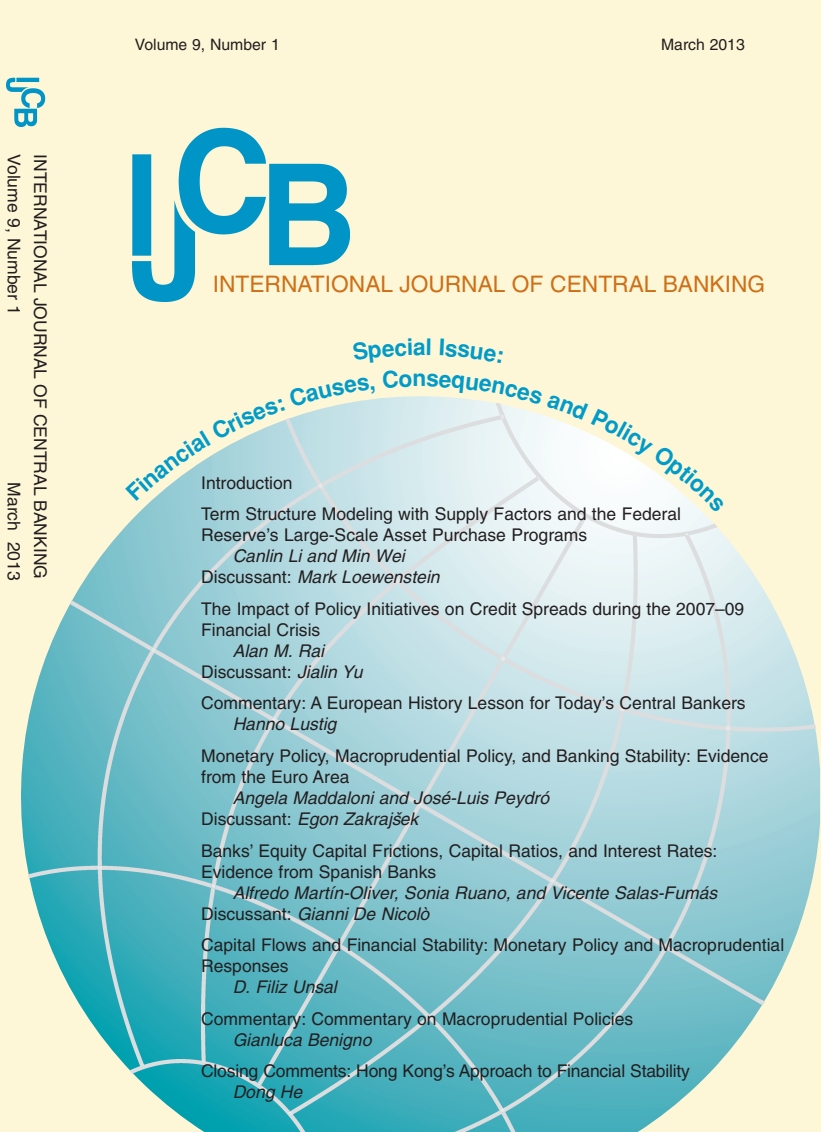
<style>
.page{position:relative;width:821px;height:1132px;background:#fff}
.page>*{position:absolute;margin:0;border:0;box-sizing:border-box;transform-origin:0 0}
.t1{font:22.75px "Helvetica";color:#ce7018}
.t2{font:700 22.75px "Helvetica";color:#009bc8}
.t3{font:17.5px/21px "Helvetica";color:#231f20}
.t4{font:italic 17.5px "Helvetica";color:#231f20}
.t5{font:15.75px "Helvetica";color:#231f20}
.s1{font-style:normal}
.s2{font-style:italic}
</style>
<div class="page">
<div style="left:0;top:0;width:73px;height:1131px;background:#fef7d7"></div>
<div style="left:62px;top:0;width:758px;height:1131px;background:#fef7d7"></div>
<img style="left:132px;top:127px;width:217px;height:174px">
<img style="left:28px;top:403px;width:787px;height:728px">
<svg style="left:417px;top:801px;width:5px;height:5px"></svg>
<svg style="left:500px;top:656px;width:5px;height:5px"></svg>
<svg style="left:336px;top:942px;width:5px;height:5px"></svg>
<svg style="left:257px;top:1082px;width:4px;height:4px"></svg>
<svg style="left:662px;top:943px;width:6px;height:6px"></svg>
<svg style="left:725px;top:726px;width:4px;height:4px"></svg>
<svg style="left:499px;top:1107px;width:5px;height:6px"></svg>
<svg style="left:549px;top:878px;width:6px;height:5px"></svg>
<svg style="left:619px;top:706px;width:5px;height:5px"></svg>
<svg style="left:426px;top:1014px;width:6px;height:5px"></svg>
<svg style="left:288px;top:1110px;width:4px;height:5px"></svg>
<svg style="left:271px;top:717px;width:5px;height:5px"></svg>
<svg style="left:394px;top:578px;width:6px;height:5px"></svg>
<svg style="left:211px;top:883px;width:5px;height:5px"></svg>
<svg style="left:151px;top:647px;width:5px;height:5px"></svg>
<svg style="left:98px;top:865px;width:4px;height:4px"></svg>
<svg style="left:810px;top:724px;width:4px;height:4px"></svg>
<svg style="left:758px;top:999px;width:5px;height:5px"></svg>
<img style="left:6px;top:77px;width:39px;height:49px">
<svg style="left:125px;top:399px;width:250px;height:102px"></svg>
<svg style="left:426px;top:396px;width:298px;height:140px"></svg>
<p class="t3" style="left:23px;top:154px;width:162px;rotate:90deg">Volume 9, Number 1</p>
<p class="t3" style="left:23px;top:482px;width:100px;rotate:90deg">March 2013</p>
<p class="t3" style="left:49px;top:154px;width:426px;rotate:90deg">INTERNATIONAL JOURNAL OF CENTRAL BANKING</p>
<p class="t5" style="left:135px;top:39px;width:146px">Volume 9, Number 1</p>
<p class="t5" style="left:660px;top:39px;width:85px">March 2013</p>
<p class="t1" style="left:212px;top:275px;width:553px">INTERNATIONAL JOURNAL OF CENTRAL BANKING</p>
<p class="t2" style="left:413px;top:338px;width:14px">a</p>
<p class="t2" style="left:412px;top:370px;width:15px">n</p>
<p class="t3" style="left:201px;top:468px;width:481px;line-height:31.5px">Introduction<br>Term Structure Modeling with Supply Factors and the Federal</p>
<p class="t3" style="left:201px;top:526px;width:387px">Reserve’s Large-Scale Asset Purchase Programs</p>
<p class="t4" style="left:232px;top:550px;width:177px">Canlin Li and Min Wei</p>
<p class="t4" style="left:201px;top:571px;width:243px"><span class="s1">D i s c u s s a n t :</span> Mark Loewenstein</p>
<p class="t3" style="left:201px;top:600px;width:544px">The Impact of Policy Initiatives on Credit Spreads during the 2007–09</p>
<p class="t3" style="left:201px;top:621px;width:121px">Financial Crisis</p>
<p class="t4" style="left:232px;top:644px;width:96px">Alan M. Rai</p>
<p class="t3" style="left:201px;top:663px;width:166px">Discussant: <span class="s2">Jialin Yu</span></p>
<p class="t3" style="left:232px;top:694px;width:514px;text-indent:-32px">Commentary: A European History Lesson for Today’s Central Bankers<br><span class="s2">Hanno Lustig</span></p>
<p class="t3" style="left:201px;top:747px;width:568px">Monetary Policy, Macroprudential Policy, and Banking Stability: Evidence</p>
<p class="t3" style="left:201px;top:768px;width:150px">from the Euro Area</p>
<p class="t4" style="left:232px;top:791px;width:321px">Angela Maddaloni and José-Luis Peydró</p>
<p class="t4" style="left:201px;top:812px;width:219px"><span class="s1">Discussant:</span> Egon Zakrajsˇek</p>
<p class="t3" style="left:201px;top:841px;width:517px">Banks’ Equity Capital Frictions, Capital Ratios, and Interest Rates:</p>
<p class="t3" style="left:201px;top:862px;width:236px">Evidence from Spanish Banks</p>
<p class="t4" style="left:232px;top:886px;width:489px">Alfredo Martín-Oliver, Sonia Ruano, and Vicente Salas-Fumás</p>
<p class="t4" style="left:201px;top:907px;width:233px"><span class="s1">D i s c u s s a n t :</span> Gianni De Nicolò</p>
<p class="t3" style="left:201px;top:936px;width:584px">Capital Flows and Financial Stability: Monetary Policy and Macroprudential</p>
<p class="t3" style="left:201px;top:957px;width:89px">Responses</p>
<p class="t4" style="left:232px;top:980px;width:109px">D. Filiz Unsal</p>
<p class="t3" style="left:232px;top:1009px;width:402px;text-indent:-32px">Commentary: Commentary on Macroprudential Policies<br><span class="s2">Gianluca Benigno</span></p>
<p class="t3" style="left:232px;top:1062px;width:458px;text-indent:-32px">Closing Comments: Hong Kong’s Approach to Financial Stability<br><span class="s2">Dong He</span></p>
</div>
